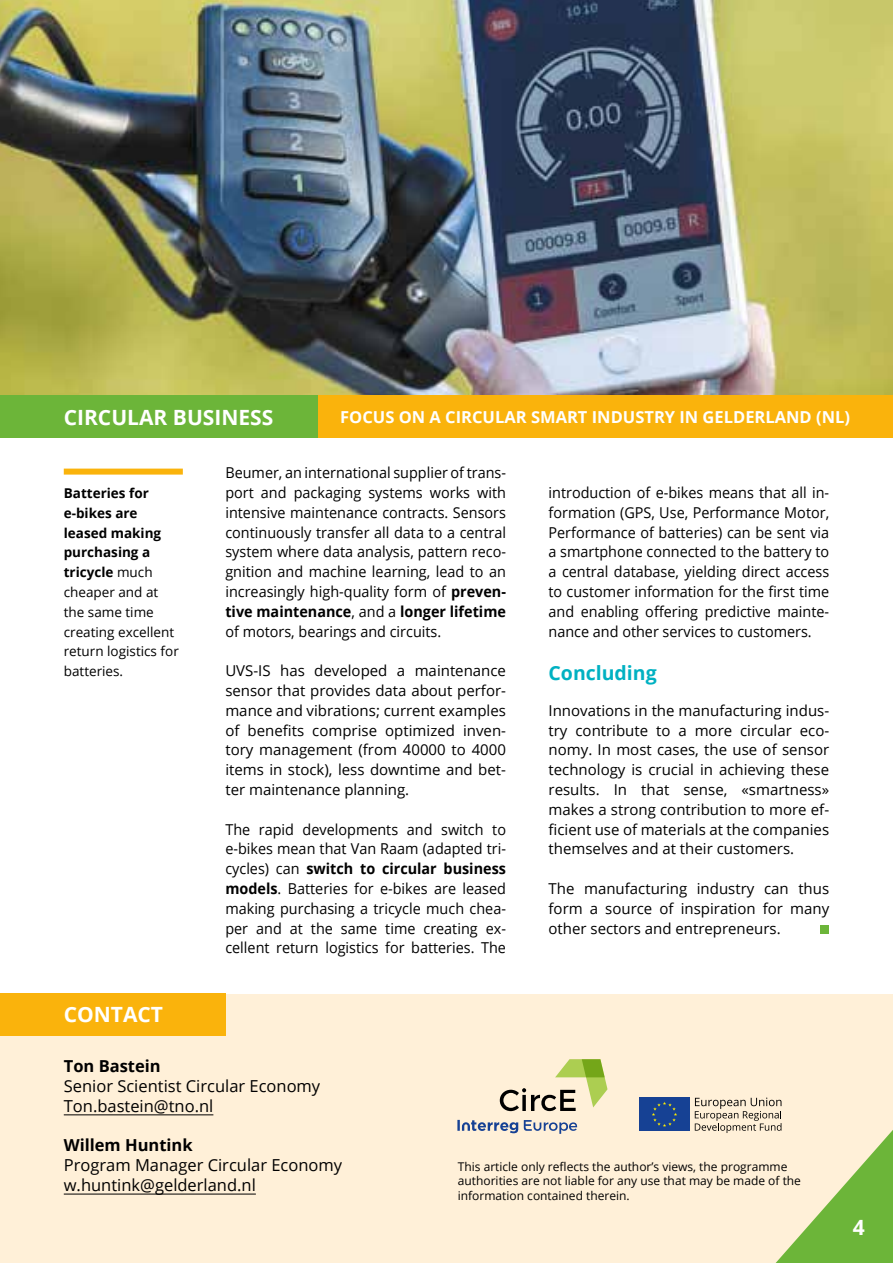
<style>
.page{position:relative;width:893px;height:1263px;background:#fff}
.page>*{position:absolute;margin:0;border:0;box-sizing:border-box;transform-origin:0 0}
.t1{font:700 21px "Open Sans";color:#fff}
.t2{font:700 19.5px "Open Sans";color:#00b1c2}
.t3{font:16.5px/19.8px "Open Sans";color:#000}
.t4{font:700 16.5px "Open Sans";color:#fff}
.t5{font:700 16.5px "Open Sans";color:#000}
.t6{font:15px/19.8px "Open Sans";color:#000;text-align:justify;scale:.96 1}
.t7{font:15px/19.8px "Open Sans";color:#000;text-align:justify}
.t8{font:13.5px/19.8px "Open Sans";color:#000}
.t9{font:12px/14.4px "Open Sans";color:#000}
.s1{font-weight:700}
</style>
<div class="page">
<img style="left:0;top:0;width:893px;height:395px">
<div style="left:64px;top:469px;width:119px;height:6px;background:#fab30c"></div>
<div style="left:821px;top:925px;width:8px;height:9px;background:#6cb539"></div>
<div style="left:0;top:994px;width:893px;height:269px;background:#fff0d8"></div>
<div style="left:0;top:993px;width:225px;height:42px;background:#fab30c"></div>
<hr style="left:64px;top:1114px;width:149px;height:1px;background:#000">
<hr style="left:64px;top:1194px;width:192px;height:1px;background:#000">
<div style="left:0;top:395px;width:319px;height:43px;background:#6cb539"></div>
<div style="left:319px;top:395px;width:574px;height:43px;background:#fab30c"></div>
<div style="left:639px;top:1098px;width:51px;height:33px;background:#164194"></div>
<svg style="left:652px;top:1102px;width:25px;height:25px"></svg>
<svg style="left:695px;top:1097px;width:198px;height:166px"></svg>
<svg style="left:457px;top:1120px;width:61px;height:13px"></svg>
<svg style="left:524px;top:1120px;width:53px;height:14px"></svg>
<svg style="left:500px;top:1059px;width:107px;height:52px"></svg>
<h1 class="t1" style="left:64px;top:402px;width:211px">CIRCULAR BUSINESS</h1>
<p class="t4" style="left:340px;top:405px;width:511px">FOCUS ON A CIRCULAR SMART INDUSTRY IN GELDERLAND (NL)</p>
<p class="t6" style="left:225px;top:462px;width:294px">Beumer, an international supplier of trans&shy;port and packaging systems works with intensive maintenance contracts. Sensors continuously transfer all data to a central system where data analysis, pattern reco&shy;gnition and machine learning, lead to an increasingly high-quality form of <span class="s1">preven&shy;tive maintenance</span>, and a <span class="s1">longer lifetime </span>of motors, bearings and circuits.</p>
<p class="t7" style="left:225px;top:660px;width:282px">UVS-IS has developed a maintenance sensor that provides data about perfor&shy;mance and vibrations; current examples of benefits comprise optimized inven&shy;tory management (from 40000 to 4000 items in stock), less downtime and bet&shy;ter maintenance planning.</p>
<p class="t6" style="left:225px;top:819px;width:294px">The rapid developments and switch to e-bikes mean that Van Raam (adapted tri&shy;cycles) can <span class="s1">switch to circular business models</span>. Batteries for e-bikes are leased making purchasing a tricycle much chea&shy;per and at the same time creating ex&shy;cellent return logistics for batteries. The</p>
<p class="t8" style="left:64px;top:483px;width:117px"><span class="s1">Batteries for e-bikes are leased making purchasing a tricycle</span> much cheaper and at the same time creating excellent return logistics for batteries.</p>
<p class="t6" style="left:549px;top:482px;width:294px">introduction of e-bikes means that all in&shy;formation (GPS, Use, Performance Motor, Performance of batteries) can be sent via a smartphone connected to the battery to a central database, yielding direct access to customer information for the first time and enabling offering predictive mainte&shy;nance and other services to customers.</p>
<h2 class="t2" style="left:549px;top:659px;width:110px">Concluding</h2>
<p class="t7" style="left:549px;top:700px;width:282px">Innovations in the manufacturing indus&shy;try contribute to a more circular eco&shy;nomy. In most cases, the use of sensor technology is crucial in achieving these results. In that sense, «smartness» makes a strong contribution to more ef&shy;ficient use of materials at the companies themselves and at their customers.</p>
<p class="t7" style="left:549px;top:878px;width:282px">The manufacturing industry can thus form a source of inspiration for many other sectors and entrepreneurs.</p>
<h1 class="t1" style="left:64px;top:1000px;width:101px">CONTACT</h1>
<p class="t5" style="left:64px;top:1054px;width:98px">Ton Bastein</p>
<p class="t3" style="left:64px;top:1076px;width:258px">Senior Scientist Circular Economy<br>Ton.bastein@tno.nl</p>
<p class="t5" style="left:64px;top:1134px;width:130px">Willem Huntink</p>
<p class="t3" style="left:64px;top:1155px;width:280px">Program Manager Circular Economy w.huntink@gelderland.nl</p>
<p class="t9" style="left:458px;top:1159px;width:345px">This article only reflects the author’s views, the programme authorities are not liable for any use that may be made of the information contained therein.</p>
<h1 class="t1" style="left:853px;top:1212px;width:13px">4</h1>
</div>
